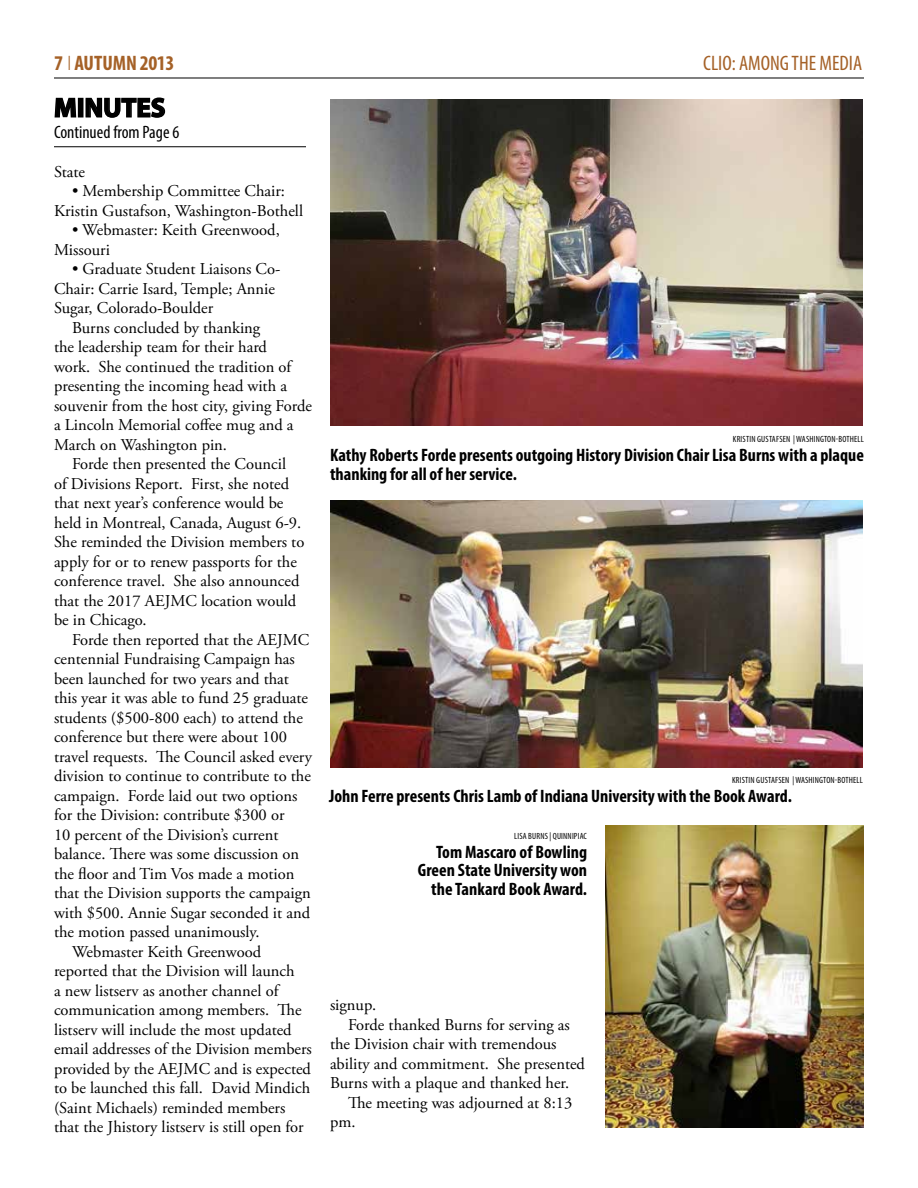
<style>
.page{position:relative;width:918px;height:1188px;background:#fff}
.page>*{position:absolute;margin:0;border:0;box-sizing:border-box;transform-origin:0 0}
.t1{font:700 27px "Myriad Pro";color:#000}
.t2{font:condensed 21px "Myriad Pro";color:#a56127}
.t3{font:700 condensed 21px "Myriad Pro";letter-spacing:-.01em;color:#a56127}
.t4{font:700 condensed 18px/18.6px "Myriad Pro";color:#000}
.t5{font:condensed 18px "Myriad Pro";color:#000}
.t6{font:16.5px/19.5px "Adobe Garamond Pro";color:#000}
.t7{font:condensed 9px "Myriad Pro";letter-spacing:.02em;color:#000}
.s1{font-weight:300;font-stretch:normal}
</style>
<div class="page">
<hr style="left:54px;top:78px;width:810px;height:1px;background:#000">
<svg style="left:54px;top:77px;width:23px;height:41px"></svg>
<div style="left:78px;top:98px;width:6px;height:20px;border:2px solid #000"></div>
<svg style="left:85px;top:97px;width:81px;height:21px"></svg>
<hr style="left:54px;top:146px;width:252px;height:1px;background:#000">
<img style="left:330px;top:100px;width:532px;height:326px">
<img style="left:330px;top:501px;width:532px;height:266px">
<img style="left:605px;top:825px;width:259px;height:303px">
<p class="t3" style="left:54px;top:50px;width:122px">7 <span class="s1">I</span> AUTUMN 2013</p>
<p class="t2" style="left:703px;top:50px;width:160px">CLIO: AMONG THE MEDIA</p>
<h1 class="t1" style="left:54px;top:90px;width:113px">MINUTES</h1>
<p class="t5" style="left:54px;top:122px;width:127px">Continued from Page 6</p>
<p class="t6" style="left:54px;top:162px;width:33px">State</p>
<p class="t6" style="left:54px;top:182px;width:251px;text-align:center">• Membership Committee Chair:<br>Kristin Gustafson, Washington-Bothell</p>
<p class="t6" style="left:54px;top:221px;width:227px;text-indent:18px">• Webmaster: Keith Greenwood,<br>Missouri</p>
<p class="t6" style="left:54px;top:260px;width:228px;text-indent:18px">• Graduate Student Liaisons Co-<br>Chair: Carrie Isard, Temple; Annie<br>Sugar, Colorado-Boulder</p>
<p class="t6" style="left:72px;top:318px;width:190px">Burns concluded by thanking</p>
<p class="t6" style="left:54px;top:338px;width:214px">the leadership team for their hard</p>
<p class="t6" style="left:54px;top:357px;width:239px">work. She continued the tradition of</p>
<p class="t6" style="left:54px;top:377px;width:235px">presenting the incoming head with a</p>
<p class="t6" style="left:54px;top:396px;width:259px">souvenir from the host city, giving Forde</p>
<p class="t6" style="left:54px;top:416px;width:241px">a Lincoln Memorial coffee mug and a</p>
<p class="t6" style="left:54px;top:435px;width:175px">March on Washington pin.</p>
<p class="t6" style="left:72px;top:455px;width:216px">Forde then presented the Council</p>
<p class="t6" style="left:54px;top:474px;width:237px">of Divisions Report. First, she noted</p>
<p class="t6" style="left:54px;top:494px;width:231px">that next year’s conference would be</p>
<p class="t6" style="left:54px;top:513px;width:249px">held in Montreal, Canada, August 6-9.</p>
<p class="t6" style="left:54px;top:533px;width:252px">She reminded the Division members to</p>
<p class="t6" style="left:54px;top:552px;width:244px">apply for or to renew passports for the</p>
<p class="t6" style="left:54px;top:572px;width:247px">conference travel. She also announced</p>
<p class="t6" style="left:54px;top:591px;width:244px">that the 2017 AEJMC location would</p>
<p class="t6" style="left:54px;top:611px;width:94px">be in Chicago.</p>
<p class="t6" style="left:72px;top:630px;width:239px">Forde then reported that the AEJMC</p>
<p class="t6" style="left:54px;top:650px;width:242px">centennial Fundraising Campaign has</p>
<p class="t6" style="left:54px;top:669px;width:237px">been launched for two years and that</p>
<p class="t6" style="left:54px;top:689px;width:256px">this year it was able to fund 25 graduate</p>
<p class="t6" style="left:54px;top:708px;width:250px">students ($500-800 each) to attend the</p>
<p class="t6" style="left:54px;top:728px;width:234px">conference but there were about 100</p>
<p class="t6" style="left:54px;top:747px;width:259px">travel requests. The Council asked every</p>
<p class="t6" style="left:54px;top:767px;width:258px">division to continue to contribute to the</p>
<p class="t6" style="left:54px;top:786px;width:245px">campaign. Forde laid out two options</p>
<p class="t6" style="left:54px;top:806px;width:232px">for the Division: contribute $300 or</p>
<p class="t6" style="left:54px;top:825px;width:226px">10 percent of the Division’s current</p>
<p class="t6" style="left:54px;top:845px;width:247px">balance. There was some discussion on</p>
<p class="t6" style="left:54px;top:864px;width:242px">the floor and Tim Vos made a motion</p>
<p class="t6" style="left:54px;top:884px;width:258px">that the Division supports the campaign</p>
<p class="t6" style="left:54px;top:903px;width:258px">with $500. Annie Sugar seconded it and</p>
<p class="t6" style="left:54px;top:923px;width:207px">the motion passed unanimously.</p>
<p class="t6" style="left:72px;top:942px;width:191px">Webmaster Keith Greenwood</p>
<p class="t6" style="left:54px;top:962px;width:242px">reported that the Division will launch</p>
<p class="t6" style="left:54px;top:981px;width:226px">a new listserv as another channel of</p>
<p class="t6" style="left:54px;top:1001px;width:249px">communication among members. The</p>
<p class="t6" style="left:54px;top:1020px;width:239px">listserv will include the most updated</p>
<p class="t6" style="left:54px;top:1040px;width:259px">email addresses of the Division members</p>
<p class="t6" style="left:54px;top:1059px;width:259px">provided by the AEJMC and is expected</p>
<p class="t6" style="left:54px;top:1079px;width:258px">to be launched this fall. David Mindich</p>
<p class="t6" style="left:54px;top:1098px;width:233px">(Saint Michaels) reminded members</p>
<p class="t6" style="left:54px;top:1118px;width:251px">that the Jhistory listserv is still open for</p>
<p class="t7" style="left:733px;top:434px;width:132px">KRISTIN GUSTAFSEN | WASHINGTON-BOTHELL</p>
<p class="t4" style="left:330px;top:445px;width:535px">Kathy Roberts Forde presents outgoing History Division Chair Lisa Burns with a plaque thanking for all of her service.</p>
<p class="t7" style="left:732px;top:775px;width:132px">KRISTIN GUSTAFSEN | WASHINGTON-BOTHELL</p>
<p class="t4" style="left:329px;top:786px;width:464px">John Ferre presents Chris Lamb of Indiana University with the Book Award.</p>
<p class="t7" style="left:514px;top:831px;width:74px">LISA BURNS | QUINNIPIAC</p>
<p class="t4" style="left:418px;top:842px;width:171px;text-align:right">Tom Mascaro of Bowling<br>Green State University won the Tankard Book Award.</p>
<p class="t6" style="left:330px;top:996px;width:48px">signup.</p>
<p class="t6" style="left:348px;top:1015px;width:223px">Forde thanked Burns for serving as</p>
<p class="t6" style="left:330px;top:1035px;width:228px">the Division chair with tremendous</p>
<p class="t6" style="left:330px;top:1054px;width:257px">ability and commitment. She presented</p>
<p class="t6" style="left:330px;top:1074px;width:241px">Burns with a plaque and thanked her.</p>
<p class="t6" style="left:348px;top:1093px;width:226px">The meeting was adjourned at 8:13</p>
<p class="t6" style="left:330px;top:1113px;width:27px">pm.</p>
</div>
